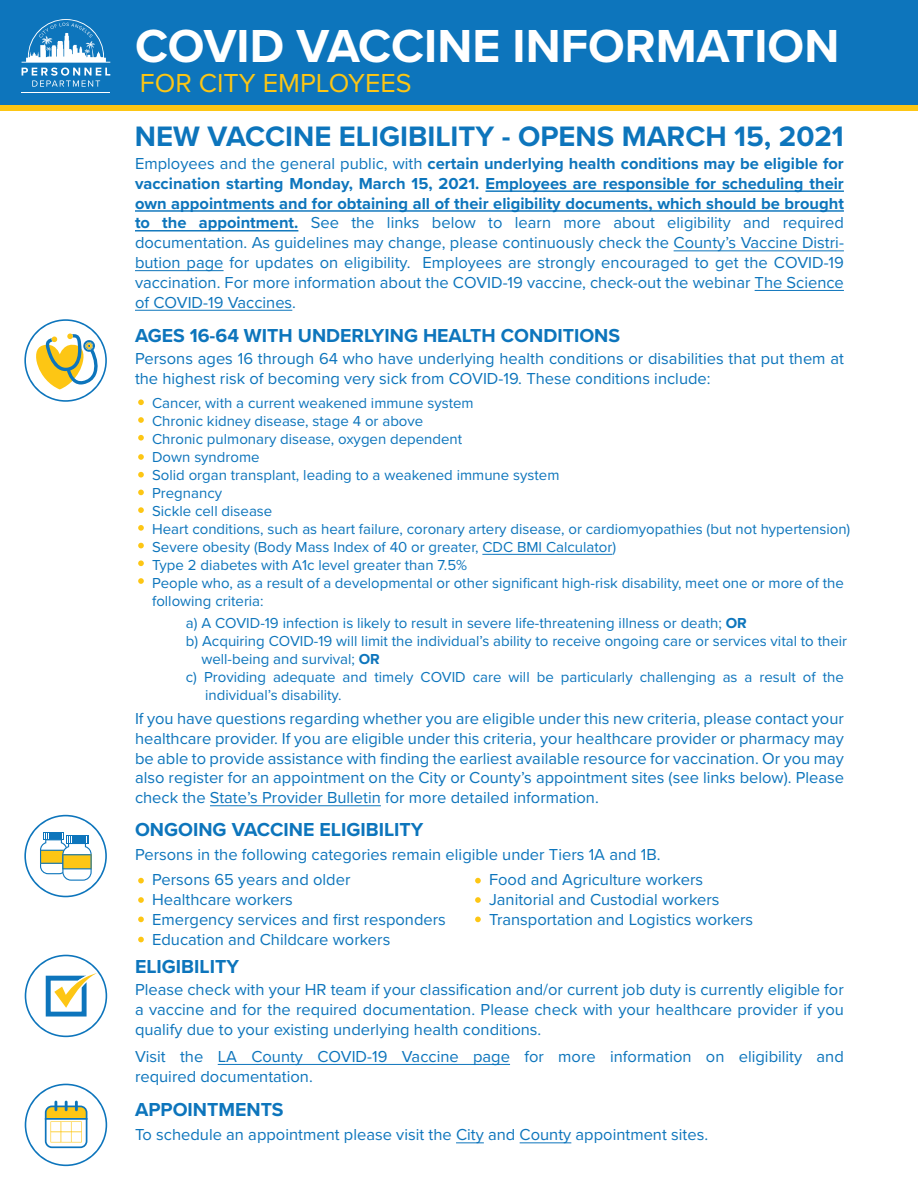
<style>
.page{position:relative;width:918px;height:1188px;background:#fff}
.page>*{position:absolute;margin:0;border:0;box-sizing:border-box;transform-origin:0 0}
.t1{font:700 48px "Proxima Nova";color:#fff}
.t2{font:700 29.1px "Proxima Nova";color:#0d75bc}
.t3{font:27px "Proxima Nova";color:#fdc614}
.t4{font:700 19.5px "Proxima Nova";color:#0d75bc}
.t5{font:16.5px/19.8px "Proxima Nova";color:#0d75bc}
.t6{font:15px/18px "Proxima Nova";color:#0d75bc}
.s1{font-weight:700}
</style>
<div class="page">
<div style="left:0;top:0;width:918px;height:108px;background:#0d75bc"></div>
<div style="left:0;top:105px;width:918px;height:6px;background:#fdc614"></div>
<hr style="left:22px;top:92px;width:88px;height:1px;background:#fff">
<svg style="left:22px;top:19px;width:88px;height:68px"></svg>
<hr style="left:485px;top:190px;width:359px;height:2px;background:#0d75bc">
<hr style="left:135px;top:210px;width:709px;height:2px;background:#0d75bc">
<hr style="left:135px;top:230px;width:163px;height:1px;background:#0d75bc">
<hr style="left:674px;top:250px;width:165px;height:1px;background:#0d75bc">
<hr style="left:135px;top:270px;width:89px;height:1px;background:#0d75bc">
<hr style="left:755px;top:290px;width:89px;height:1px;background:#0d75bc">
<hr style="left:135px;top:310px;width:157px;height:1px;background:#0d75bc">
<hr style="left:210px;top:805px;width:171px;height:1px;background:#0d75bc">
<hr style="left:218px;top:1064px;width:292px;height:1px;background:#0d75bc">
<hr style="left:482px;top:554px;width:130px;height:1px;background:#0d75bc">
<svg style="left:25px;top:955px;width:82px;height:82px"></svg>
<svg style="left:25px;top:1084px;width:82px;height:82px"></svg>
<svg style="left:24px;top:815px;width:83px;height:82px"></svg>
<svg style="left:456px;top:1142px;width:28px;height:1px"></svg>
<hr style="left:520px;top:1142px;width:51px;height:1px;background:#0d75bc">
<svg style="left:24px;top:319px;width:83px;height:83px"></svg>
<svg style="left:138px;top:399px;width:6px;height:6px"></svg>
<svg style="left:138px;top:417px;width:6px;height:6px"></svg>
<svg style="left:138px;top:435px;width:6px;height:6px"></svg>
<svg style="left:138px;top:454px;width:6px;height:6px"></svg>
<svg style="left:138px;top:472px;width:6px;height:6px"></svg>
<svg style="left:138px;top:490px;width:6px;height:5px"></svg>
<svg style="left:138px;top:507px;width:6px;height:6px"></svg>
<svg style="left:138px;top:525px;width:6px;height:6px"></svg>
<svg style="left:138px;top:543px;width:6px;height:5px"></svg>
<svg style="left:138px;top:560px;width:6px;height:6px"></svg>
<svg style="left:138px;top:578px;width:6px;height:6px"></svg>
<svg style="left:138px;top:878px;width:6px;height:5px"></svg>
<svg style="left:138px;top:897px;width:6px;height:6px"></svg>
<svg style="left:138px;top:917px;width:6px;height:5px"></svg>
<svg style="left:138px;top:937px;width:6px;height:5px"></svg>
<svg style="left:475px;top:878px;width:6px;height:5px"></svg>
<svg style="left:475px;top:897px;width:6px;height:6px"></svg>
<svg style="left:475px;top:917px;width:6px;height:5px"></svg>
<h1 class="t1" style="left:135px;top:10px;width:706px">COVID VACCINE INFORMATION</h1>
<h3 class="t3" style="left:140px;top:63px;width:273px">FOR CITY EMPLOYEES</h3>
<h2 class="t2" style="left:135px;top:115px;width:710px">NEW VACCINE ELIGIBILITY - OPENS MARCH 15, 2021</h2>
<p class="t5" style="left:135px;top:153px;width:710px;text-align:justify">Employees and the general public, with <span class="s1">certain underlying health conditions may be eligible for vaccination starting Monday, March 15, 2021. Employees are responsible for scheduling their own appointments and for obtaining all of their eligibility documents, which should be brought to the appointment.</span> See the links below to learn more about eligibility and required documentation. As guidelines may change, please continuously check the County’s Vaccine Distri&shy;bution page for updates on eligibility. Employees are strongly encouraged to get the COVID-19 vaccination. For more information about the COVID-19 vaccine, check-out the webinar The Science of COVID-19 Vaccines.</p>
<p class="t4" style="left:135px;top:321px;width:487px">AGES 16-64 WITH UNDERLYING HEALTH CONDITIONS</p>
<p class="t5" style="left:135px;top:348px;width:710px">Persons ages 16 through 64 who have underlying health conditions or disabilities that put them at the highest risk of becoming very sick from COVID-19. These conditions include:</p>
<p class="t6" style="left:152px;top:393px;width:700px">Cancer, with a current weakened immune system<br>Chronic kidney disease, stage 4 or above<br>Chronic pulmonary disease, oxygen dependent<br>Down syndrome<br>Solid organ transplant, leading to a weakened immune system<br>Pregnancy<br>Sickle cell disease<br>Heart conditions, such as heart failure, coronary artery disease, or cardiomyopathies (but not hypertension)<br>Severe obesity (Body Mass Index of 40 or greater, CDC BMI Calculator)<br>Type 2 diabetes with A1c level greater than 7.5%<br>People who, as a result of a developmental or other significant high-risk disability, meet one or more of the following criteria:</p>
<p class="t6" style="left:186px;top:614px;width:562px">a) A COVID-19 infection is likely to result in severe life-threatening illness or death; <span class="s1">OR</span></p>
<p class="t6" style="left:186px;top:632px;width:663px">b) Acquiring COVID-19 will limit the individual’s ability to receive ongoing care or services vital to their</p>
<p class="t6" style="left:201px;top:650px;width:180px">well-being and survival; <span class="s1">OR</span></p>
<p class="t6" style="left:186px;top:668px;width:660px">c) Providing adequate and timely COVID care will be particularly challenging as a result of the</p>
<p class="t6" style="left:205px;top:686px;width:138px">individual’s disability.</p>
<p class="t5" style="left:135px;top:708px;width:711px;text-align:justify">If you have questions regarding whether you are eligible under this new criteria, please contact your healthcare provider. If you are eligible under this criteria, your healthcare provider or pharmacy may be able to provide assistance with finding the earliest available resource for vaccination. Or you may also register for an appointment on the City or County’s appointment sites (see links below). Please check the State’s Provider Bulletin for more detailed information.</p>
<p class="t4" style="left:135px;top:815px;width:290px">ONGOING VACCINE ELIGIBILITY</p>
<p class="t5" style="left:135px;top:844px;width:527px">Persons in the following categories remain eligible under Tiers 1A and 1B.</p>
<p class="t5" style="left:152px;top:869px;width:295px">Persons 65 years and older<br>Healthcare workers<br>Emergency services and first responders<br>Education and Childcare workers</p>
<p class="t4" style="left:135px;top:952px;width:106px">ELIGIBILITY</p>
<p class="t5" style="left:489px;top:869px;width:266px">Food and Agriculture workers<br>Janitorial and Custodial workers<br>Transportation and Logistics workers</p>
<p class="t5" style="left:135px;top:979px;width:710px;text-align:justify">Please check with your HR team if your classification and/or current job duty is currently eligible for a vaccine and for the required documentation. Please check with your healthcare provider if you qualify due to your existing underlying health conditions.</p>
<p class="t5" style="left:135px;top:1046px;width:710px">Visit the LA County COVID-19 Vaccine page for more information on eligibility and required documentation.</p>
<p class="t4" style="left:135px;top:1095px;width:150px">APPOINTMENTS</p>
<p class="t5" style="left:135px;top:1124px;width:575px">To schedule an appointment please visit the City and County appointment sites.</p>
</div>
